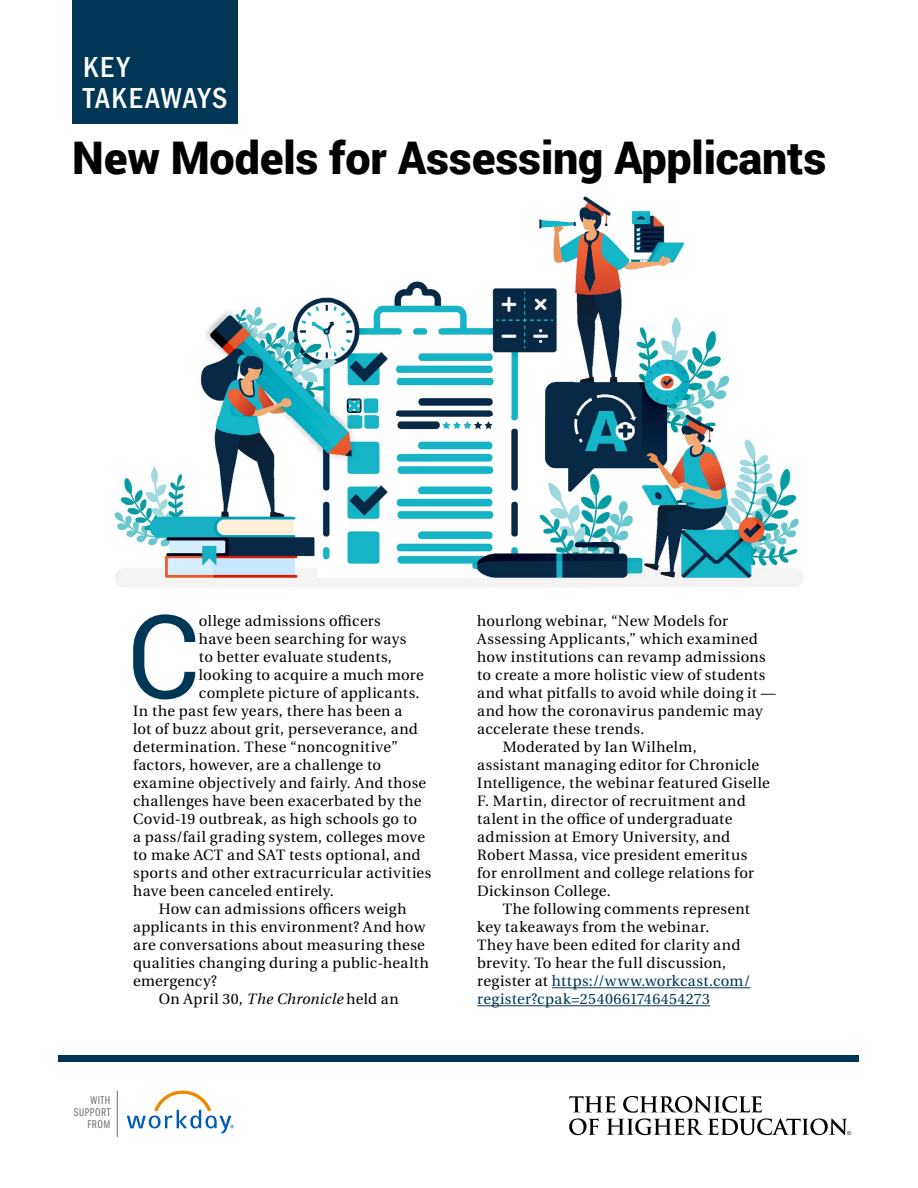
<style>
.page{position:relative;width:918px;height:1188px;background:#fff}
.page>*{position:absolute;margin:0;border:0;box-sizing:border-box;transform-origin:0 0}
.COP_Body_Feature{font:116.25px "Roboto";color:#003757}
.COP_Body_Feature-2{font:900 45px "Roboto";letter-spacing:-.005em;color:#000}
.CHE_News_Hed_Semibol{font:500 condensed 30px/31.8px "ITC Franklin Gothic Std";letter-spacing:.055em;color:#fff}
.COP_Body_Feature-3{font:15px/18px "Heuristica";letter-spacing:.02em;color:#000}
.t1{font:11.55px "ITC Franklin Gothic Std Bk Cp";letter-spacing:.05em;color:#6d6e71}
.s1{font-style:italic}
.s2{color:#003757}
</style>
<div class="page">
<img style="left:114px;top:196px;width:689px;height:391px">
<div style="left:72px;top:0;width:165px;height:124px;background:#003757"></div>
<svg style="left:569px;top:1096px;width:282px;height:39px"></svg>
<hr style="left:117px;top:1090px;width:1px;height:47px;background:#6d6e71">
<hr style="left:552px;top:987px;width:199px;height:1px;background:#003757">
<hr style="left:477px;top:1005px;width:233px;height:1px;background:#003757">
<div style="left:59px;top:1055px;width:800px;height:7px;background:#003757"></div>
<svg style="left:127px;top:1090px;width:107px;height:44px"></svg>
<p class="CHE_News_Hed_Semibol" style="left:83px;top:51px;width:146px">KEY<br>TAKEAWAYS</p>
<p class="COP_Body_Feature-2" style="left:72px;top:126px;width:756px">New Models for Assessing Applicants</p>
<p class="COP_Body_Feature" style="left:127px;top:575px;width:75px">C</p>
<p class="COP_Body_Feature-3" style="left:199px;top:612px;width:183px">ollege admissions officers</p>
<p class="COP_Body_Feature-3" style="left:199px;top:630px;width:209px">have been searching for ways</p>
<p class="COP_Body_Feature-3" style="left:199px;top:648px;width:194px">to better evaluate students,</p>
<p class="COP_Body_Feature-3" style="left:199px;top:666px;width:226px">looking to acquire a much more</p>
<p class="COP_Body_Feature-3" style="left:199px;top:684px;width:222px">complete picture of applicants.</p>
<p class="COP_Body_Feature-3" style="left:133px;top:702px;width:271px">In the past few years, there has been a</p>
<p class="COP_Body_Feature-3" style="left:133px;top:720px;width:286px">lot of buzz about grit, perseverance, and</p>
<p class="COP_Body_Feature-3" style="left:133px;top:738px;width:266px">determination. These “noncognitive”</p>
<p class="COP_Body_Feature-3" style="left:133px;top:756px;width:250px">factors, however, are a challenge to</p>
<p class="COP_Body_Feature-3" style="left:133px;top:774px;width:295px">examine objectively and fairly. And those</p>
<p class="COP_Body_Feature-3" style="left:133px;top:792px;width:290px">challenges have been exacerbated by the</p>
<p class="COP_Body_Feature-3" style="left:133px;top:810px;width:285px">Covid-19 outbreak, as high schools go to</p>
<p class="COP_Body_Feature-3" style="left:133px;top:828px;width:293px">a pass/fail grading system, colleges move</p>
<p class="COP_Body_Feature-3" style="left:133px;top:846px;width:289px">to make ACT and SAT tests optional, and</p>
<p class="COP_Body_Feature-3" style="left:133px;top:864px;width:300px">sports and other extracurricular activities</p>
<p class="COP_Body_Feature-3" style="left:133px;top:882px;width:202px">have been canceled entirely.</p>
<p class="COP_Body_Feature-3" style="left:133px;top:900px;width:297px;text-indent:26px">How can admissions officers weigh applicants in this environment? And how are conversations about measuring these qualities changing during a public-health emergency?</p>
<p class="COP_Body_Feature-3" style="left:159px;top:990px;width:242px">On April 30, <span class="s1">The Chronicle</span> held an</p>
<p class="t1" style="left:90px;top:1094px;width:22px">WITH</p>
<p class="t1" style="left:74px;top:1106px;width:38px">SUPPORT</p>
<p class="t1" style="left:87px;top:1118px;width:25px">FROM</p>
<p class="COP_Body_Feature-3" style="left:477px;top:612px;width:300px">hourlong webinar, “New Models for Assessing Applicants,” which examined how institutions can revamp admissions to create a more holistic view of students and what pitfalls to avoid while doing it — and how the coronavirus pandemic may accelerate these trends.</p>
<p class="COP_Body_Feature-3" style="left:477px;top:738px;width:294px;text-indent:26px">Moderated by Ian Wilhelm,<br>assistant managing editor for Chronicle Intelligence, the webinar featured Giselle F. Martin, director of recruitment and talent in the office of undergraduate admission at Emory University, and Robert Massa, vice president emeritus for enrollment and college relations for Dickinson College.</p>
<p class="COP_Body_Feature-3" style="left:477px;top:900px;width:275px;text-indent:26px">The following comments represent key takeaways from the webinar.<br>They have been edited for clarity and brevity. To hear the full discussion, register at <span class="s2">https://www.workcast.com/ register?cpak=2540661746454273</span></p>
</div>
